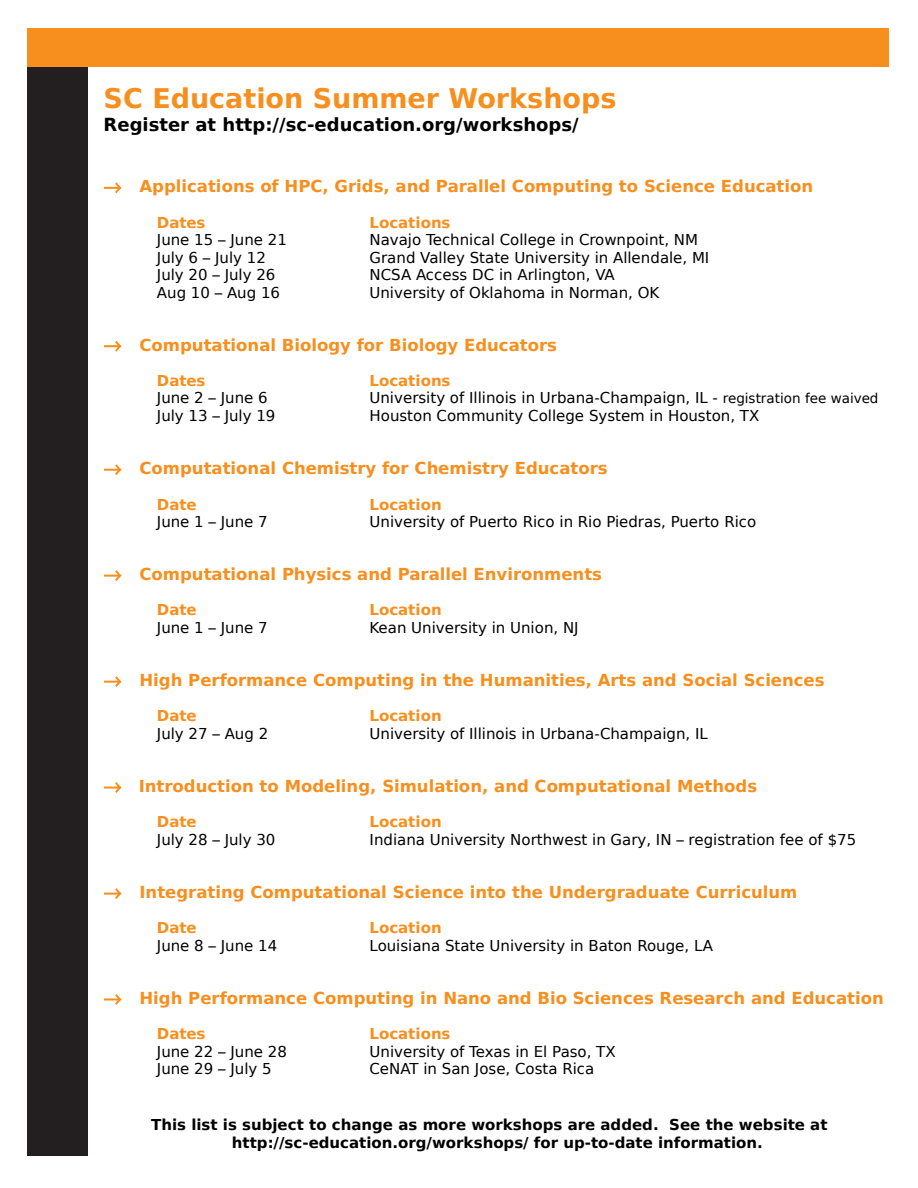
<style>
.page{position:relative;width:918px;height:1188px;background:#fff}
.page>*{position:absolute;margin:0;border:0;box-sizing:border-box;transform-origin:0 0}
.t1{font:700 27px "Bitstream Vera Sans";color:#f78f1e}
.t2{font:700 18px "Bitstream Vera Sans";color:#000}
.t3{font:700 16.5px "Bitstream Vera Sans";color:#f78f1e}
.t4{font:15px "Bitstream Vera Sans";color:#000}
.t5{font:700 15px/17.4px "Bitstream Vera Sans";color:#000}
.t6{font:700 15px "Bitstream Vera Sans";color:#f78f1e}
.s1{font-size:13.5px}
</style>
<div class="page">
<div style="left:28px;top:67px;width:59px;height:1088px;background:#231f20"></div>
<div style="left:28px;top:28px;width:861px;height:39px;background:#f78f1e"></div>
<h1 class="t1" style="left:104px;top:83px;width:514px">SC Education Summer Workshops</h1>
<p class="t2" style="left:104px;top:115px;width:477px">Register at http://sc-education.org/workshops/</p>
<p class="t3" style="left:104px;top:177px;width:711px">→ Applications of HPC, Grids, and Parallel Computing to Science Education</p>
<p class="t6" style="left:157px;top:214px;width:50px">Dates</p>
<p class="t6" style="left:370px;top:214px;width:82px">Locations</p>
<p class="t4" style="left:157px;top:231px;width:131px">June 15 – June 21</p>
<p class="t4" style="left:370px;top:231px;width:330px">Navajo Technical College in Crownpoint, NM</p>
<p class="t4" style="left:157px;top:249px;width:111px">July 6 – July 12</p>
<p class="t4" style="left:370px;top:249px;width:341px">Grand Valley State University in Allendale, MI</p>
<p class="t4" style="left:157px;top:266px;width:120px">July 20 – July 26</p>
<p class="t4" style="left:370px;top:266px;width:247px">NCSA Access DC in Arlington, VA</p>
<p class="t4" style="left:157px;top:284px;width:125px">Aug 10 – Aug 16</p>
<p class="t4" style="left:370px;top:284px;width:291px">University of Oklahoma in Norman, OK</p>
<p class="t3" style="left:104px;top:335px;width:455px">→ Computational Biology for Biology Educators</p>
<p class="t6" style="left:157px;top:372px;width:50px">Dates</p>
<p class="t6" style="left:370px;top:372px;width:82px">Locations</p>
<p class="t4" style="left:157px;top:390px;width:112px">June 2 – June 6</p>
<p class="t4" style="left:370px;top:390px;width:510px">University of Illinois in Urbana-Champaign, IL - <span class="s1">registration fee waived</span></p>
<p class="t4" style="left:157px;top:407px;width:120px">July 13 – July 19</p>
<p class="t4" style="left:370px;top:407px;width:391px">Houston Community College System in Houston, TX</p>
<p class="t3" style="left:104px;top:459px;width:506px">→ Computational Chemistry for Chemistry Educators</p>
<p class="t6" style="left:157px;top:496px;width:41px">Date</p>
<p class="t6" style="left:370px;top:496px;width:74px">Location</p>
<p class="t4" style="left:157px;top:513px;width:112px">June 1 – June 7</p>
<p class="t4" style="left:370px;top:513px;width:388px">University of Puerto Rico in Rio Piedras, Puerto Rico</p>
<p class="t3" style="left:104px;top:565px;width:500px">→ Computational Physics and Parallel Environments</p>
<p class="t6" style="left:157px;top:602px;width:41px">Date</p>
<p class="t6" style="left:370px;top:602px;width:74px">Location</p>
<p class="t4" style="left:157px;top:619px;width:112px">June 1 – June 7</p>
<p class="t4" style="left:370px;top:619px;width:211px">Kean University in Union, NJ</p>
<p class="t3" style="left:104px;top:671px;width:723px">→ High Performance Computing in the Humanities, Arts and Social Sciences</p>
<p class="t6" style="left:157px;top:708px;width:41px">Date</p>
<p class="t6" style="left:370px;top:708px;width:74px">Location</p>
<p class="t4" style="left:157px;top:725px;width:113px">July 27 – Aug 2</p>
<p class="t4" style="left:370px;top:725px;width:340px">University of Illinois in Urbana-Champaign, IL</p>
<p class="t3" style="left:104px;top:777px;width:655px">→ Introduction to Modeling, Simulation, and Computational Methods</p>
<p class="t6" style="left:157px;top:813px;width:41px">Date</p>
<p class="t6" style="left:370px;top:813px;width:74px">Location</p>
<p class="t4" style="left:157px;top:831px;width:120px">July 28 – July 30</p>
<p class="t4" style="left:370px;top:831px;width:488px">Indiana University Northwest in Gary, IN – registration fee of $75</p>
<p class="t3" style="left:104px;top:883px;width:695px">→ Integrating Computational Science into the Undergraduate Curriculum</p>
<p class="t6" style="left:157px;top:920px;width:41px">Date</p>
<p class="t6" style="left:370px;top:920px;width:74px">Location</p>
<p class="t4" style="left:157px;top:937px;width:122px">June 8 – June 14</p>
<p class="t4" style="left:370px;top:937px;width:345px">Louisiana State University in Baton Rouge, LA</p>
<p class="t3" style="left:104px;top:989px;width:782px">→ High Performance Computing in Nano and Bio Sciences Research and Education</p>
<p class="t6" style="left:157px;top:1025px;width:50px">Dates</p>
<p class="t6" style="left:370px;top:1025px;width:82px">Locations</p>
<p class="t4" style="left:157px;top:1043px;width:131px">June 22 – June 28</p>
<p class="t4" style="left:370px;top:1043px;width:248px">University of Texas in El Paso, TX</p>
<p class="t4" style="left:157px;top:1060px;width:116px">June 29 – July 5</p>
<p class="t4" style="left:370px;top:1060px;width:226px">CeNAT in San Jose, Costa Rica</p>
<p class="t5" style="left:232px;top:1116px;width:597px;text-indent:-81px">This list is subject to change as more workshops are added. See the website at http://sc-education.org/workshops/ for up-to-date information.</p>
</div>
